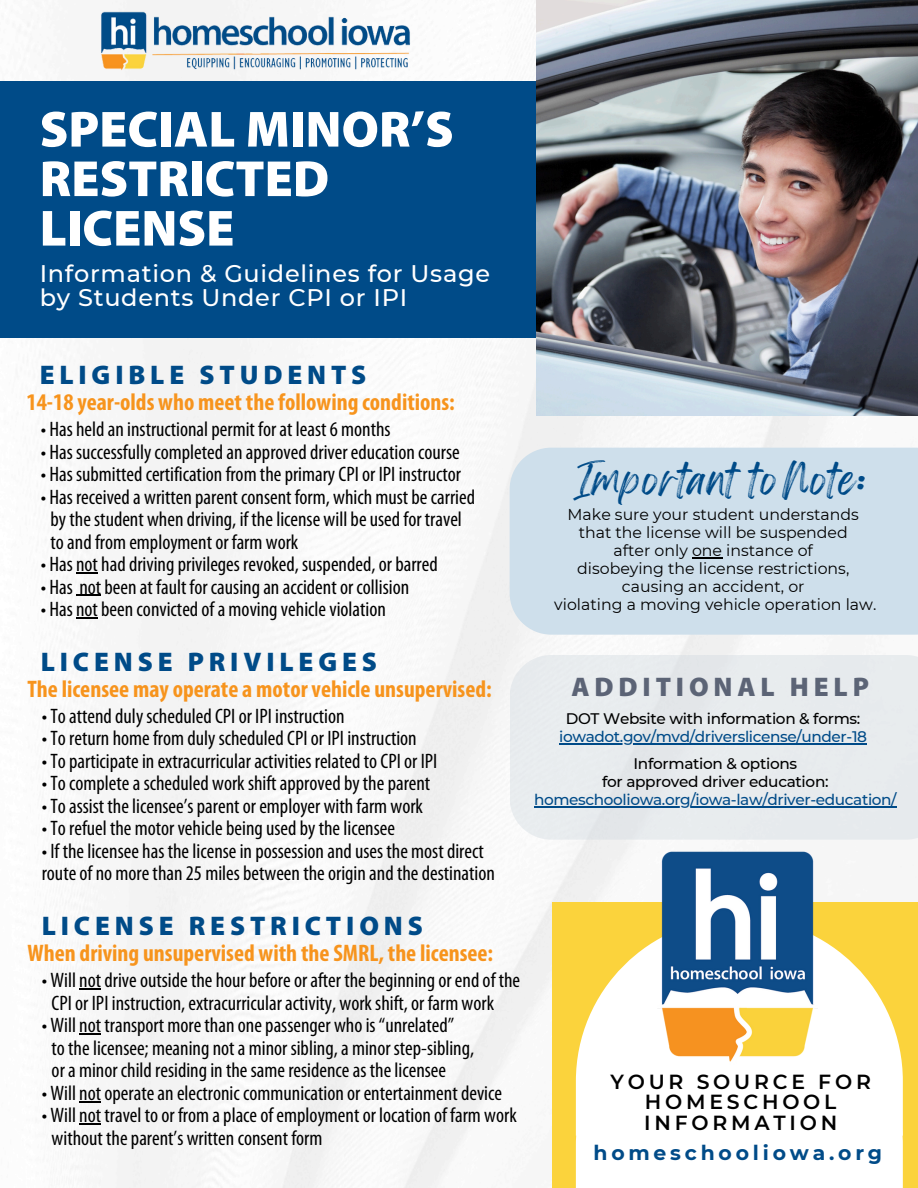
<style>
.page{position:relative;width:918px;height:1188px;background:#fff}
.page>*{position:absolute;margin:0;border:0;box-sizing:border-box;transform-origin:0 0}
.t1{font:900 51.15px/49.5px "Myriad Pro";color:#fff}
.t2{font:36px "Feeling Passionate";letter-spacing:.06em;color:#004b88}
.t3{font:900 27px "Myriad Pro";letter-spacing:.18em;color:#004b88}
.t4{font:900 27px "Myriad Pro";letter-spacing:.18em;color:#5c6476}
.t5{font:700 condensed 24px "Myriad Pro";color:#f7941d}
.t6{font:500 24px/23.7px "Montserrat";letter-spacing:.03em;color:#fff}
.t7{font:condensed 21px "Myriad Pro";color:#000}
.t8{font:600 20.4px/20.4px "Montserrat";letter-spacing:.185em;color:#000;text-align:center}
.t9{font:700 20.4px "Montserrat";letter-spacing:.185em;color:#004b88}
.t10{font:15.75px "Montserrat";color:#000}
.t11{font:500 15.3px "Montserrat";letter-spacing:-.025em;color:#004b88}
.t12{font:500 15.3px "Montserrat";letter-spacing:-.02em;color:#000}
</style>
<div class="page">
<img style="left:19px;top:0;width:899px;height:1188px">
<div style="left:0;top:81px;width:623px;height:257px;background:#004b88"></div>
<img style="left:537px;top:0;width:381px;height:416px">
<div style="left:510px;top:655px;width:408px;height:185px;background:#e8ecee"></div>
<div style="left:552px;top:903px;width:366px;height:285px;background:#fbd33c"></div>
<div style="left:576px;top:1136px;width:327px;height:52px;background:#fff"></div>
<svg style="left:576px;top:938px;width:327px;height:198px;fill:#fff"></svg>
<img style="left:95px;top:8px;width:320px;height:64px">
<img style="left:658px;top:849px;width:160px;height:216px">
<svg style="left:76px;top:572px;width:22px;height:1px"></svg>
<svg style="left:76px;top:595px;width:25px;height:1px"></svg>
<svg style="left:76px;top:617px;width:22px;height:1px"></svg>
<hr style="left:559px;top:743px;width:308px;height:1px;background:#004b88">
<svg style="left:79px;top:989px;width:22px;height:1px"></svg>
<svg style="left:79px;top:1034px;width:22px;height:1px"></svg>
<svg style="left:79px;top:1101px;width:22px;height:1px"></svg>
<svg style="left:79px;top:1124px;width:22px;height:1px"></svg>
<div style="left:510px;top:448px;width:408px;height:187px;background:#cedfeb"></div>
<hr style="left:692px;top:557px;width:30px;height:1px;background:#000">
<hr style="left:534px;top:806px;width:362px;height:2px;background:#004b88">
<h4 class="t1" style="left:40px;top:109px;width:416px">SPECIAL MINOR’S<br>RESTRICTED<br>LICENSE</h4>
<h3 class="t6" style="left:40px;top:262px;width:452px">Information &amp; Guidelines for Usage by Students Under CPI or IPI</h3>
<p class="t3" style="left:40px;top:364px;width:328px">ELIGIBLE STUDENTS</p>
<p class="t7" style="left:41px;top:420px;width:351px">• Has held an instructional permit for at least 6 months</p>
<p class="t7" style="left:41px;top:443px;width:421px">• Has successfully completed an approved driver education course</p>
<p class="t7" style="left:41px;top:465px;width:422px">• Has submitted certification from the primary CPI or IPI instructor</p>
<p class="t7" style="left:41px;top:488px;width:436px">• Has received a written parent consent form, which must be carried</p>
<p class="t7" style="left:51px;top:510px;width:413px">by the student when driving, if the license will be used for travel</p>
<p class="t7" style="left:51px;top:533px;width:249px">to and from employment or farm work</p>
<p class="t7" style="left:41px;top:555px;width:399px">• Has not had driving privileges revoked, suspended, or barred</p>
<p class="t7" style="left:41px;top:578px;width:370px">• Has not been at fault for causing an accident or collision</p>
<p class="t7" style="left:41px;top:600px;width:347px">• Has not been convicted of a moving vehicle violation</p>
<h2 class="t3" style="left:41px;top:650px;width:338px">LICENSE PRIVILEGES</h2>
<p class="t5" style="left:26px;top:392px;width:430px">14-18 year-olds who meet the following conditions:</p>
<p class="t5" style="left:28px;top:679px;width:466px">The licensee may operate a motor vehicle unsupervised:</p>
<p class="t7" style="left:42px;top:707px;width:304px">• To attend duly scheduled CPI or IPI instruction</p>
<p class="t7" style="left:42px;top:730px;width:376px">• To return home from duly scheduled CPI or IPI instruction</p>
<p class="t7" style="left:42px;top:752px;width:397px">• To participate in extracurricular activities related to CPI or IPI</p>
<h3 class="t7" style="left:42px;top:775px;width:390px">• To complete a scheduled work shift approved by the parent</h3>
<h3 class="t7" style="left:42px;top:797px;width:383px">• To assist the licensee’s parent or employer with farm work</h3>
<p class="t7" style="left:42px;top:820px;width:355px">• To refuel the motor vehicle being used by the licensee</p>
<p class="t7" style="left:42px;top:842px;width:443px">• If the licensee has the license in possession and uses the most direct</p>
<p class="t7" style="left:42px;top:865px;width:455px">route of no more than 25 miles between the origin and the destination</p>
<h2 class="t3" style="left:42px;top:914px;width:383px">LICENSE RESTRICTIONS</h2>
<p class="t5" style="left:28px;top:943px;width:467px">When driving unsupervised with the SMRL, the licensee:</p>
<p class="t7" style="left:42px;top:972px;width:480px">• Will not drive outside the hour before or after the beginning or end of the</p>
<p class="t7" style="left:52px;top:994px;width:444px">CPI or IPI instruction, extracurricular activity, work shift, or farm work</p>
<p class="t7" style="left:42px;top:1017px;width:414px">• Will not transport more than one passenger who is “unrelated”</p>
<p class="t7" style="left:52px;top:1039px;width:424px">to the licensee; meaning not a minor sibling, a minor step-sibling,</p>
<p class="t7" style="left:52px;top:1062px;width:396px">or a minor child residing in the same residence as the licensee</p>
<p class="t7" style="left:42px;top:1084px;width:462px">• Will not operate an electronic communication or entertainment device</p>
<p class="t7" style="left:42px;top:1107px;width:477px">• Will not travel to or from a place of employment or location of farm work</p>
<p class="t7" style="left:52px;top:1129px;width:272px">without the parent’s written consent form</p>
<p class="t2" style="left:574px;top:451px;width:292px">Important toNote:</p>
<p class="t10" style="left:568px;top:505px;width:293px">Make sure your student understands</p>
<h5 class="t10" style="left:579px;top:523px;width:271px">that the license will be suspended</h5>
<p class="t10" style="left:614px;top:541px;width:201px">after only one instance of</p>
<h6 class="t10" style="left:577px;top:559px;width:274px">disobeying the license restrictions,</h6>
<h3 class="t10" style="left:622px;top:577px;width:184px">causing an accident, or</h3>
<p class="t10" style="left:554px;top:595px;width:324px">violating a moving vehicle operation law.</p>
<h2 class="t4" style="left:571px;top:676px;width:299px">ADDITIONAL HELP</h2>
<p class="t12" style="left:566px;top:709px;width:296px">DOT Website with information &amp; forms:</p>
<p class="t11" style="left:559px;top:727px;width:310px">iowadot.gov/mvd/driverslicense/under-18</p>
<p class="t12" style="left:634px;top:754px;width:165px">Information &amp; options</p>
<p class="t12" style="left:602px;top:772px;width:228px">for approved driver education:</p>
<p class="t11" style="left:534px;top:790px;width:364px">homeschooliowa.org/iowa-law/driver-education/</p>
<p class="t8" style="left:610px;top:1071px;width:262px">YOUR SOURCE FOR<br>HOMESCHOOL<br>INFORMATION</p>
<p class="t9" style="left:593px;top:1140px;width:290px">homeschooliowa.org</p>
</div>
